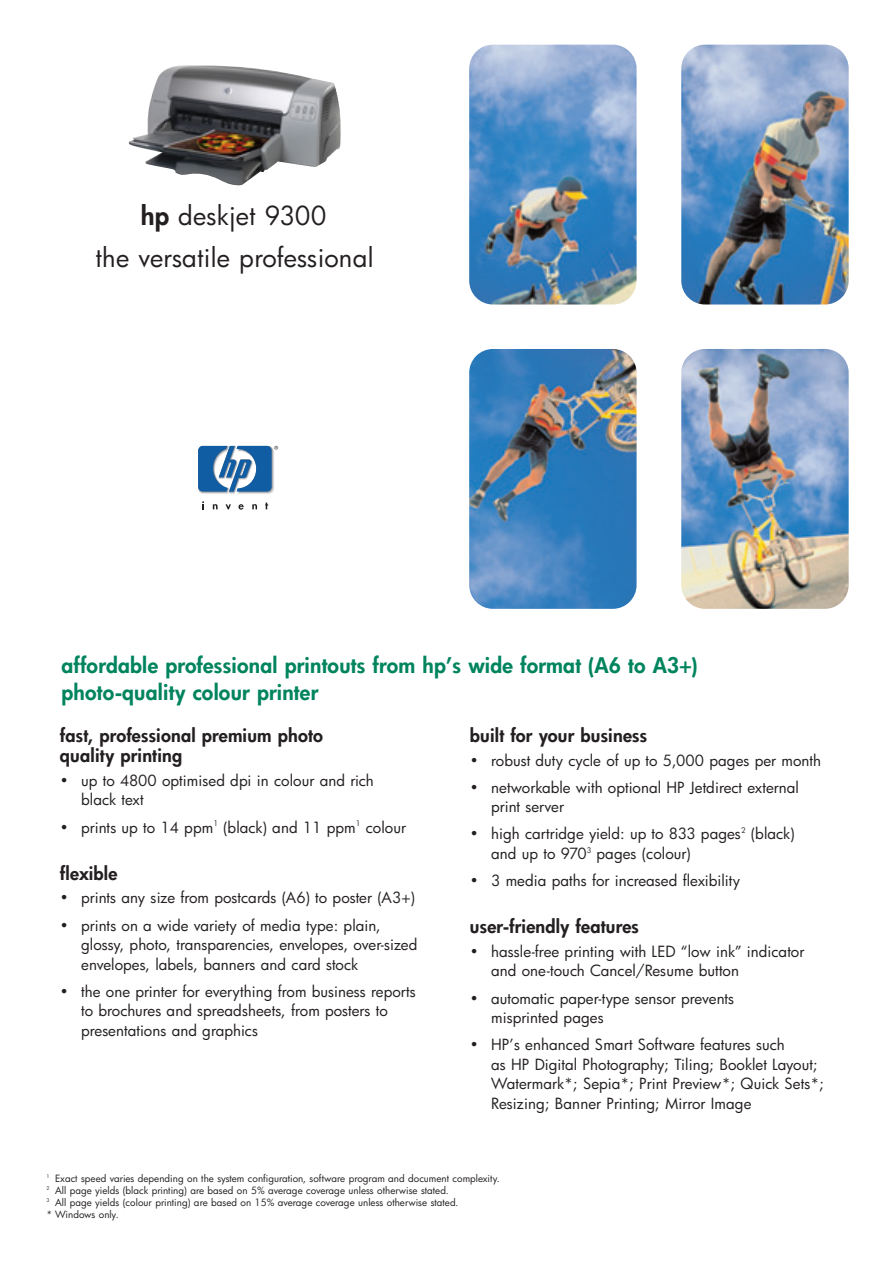
<style>
.page{position:relative;width:894px;height:1263px;background:#fff}
.page>*{position:absolute;margin:0;border:0;box-sizing:border-box;transform-origin:0 0}
.t1{font:25.5px "Futura CE";letter-spacing:.01em;color:#231f20}
.t2{font:800 21px/27px "Futura CE";letter-spacing:.01em;color:#00845e}
.t3{font:800 18px/20.2px "Futura CE";letter-spacing:.01em;color:#231f20}
.t4{font:15px/19.5px "Futura CE";letter-spacing:.005em;color:#231f20}
.t5{font:9.75px/12px "Futura CE";letter-spacing:.005em;color:#231f20}
.s1{font-weight:800}
</style>
<div class="page">
<img style="left:128px;top:65px;width:213px;height:121px">
<img style="left:469px;top:45px;width:168px;height:260px;border-radius:24px">
<img style="left:681px;top:45px;width:168px;height:260px;border-radius:24px">
<img style="left:469px;top:349px;width:168px;height:260px;border-radius:24px">
<img style="left:681px;top:349px;width:168px;height:260px;border-radius:24px">
<svg style="left:226px;top:504px;width:5px;height:5px"></svg>
<svg style="left:213px;top:504px;width:5px;height:5px"></svg>
<svg style="left:252px;top:504px;width:5px;height:5px"></svg>
<svg style="left:202px;top:501px;width:2px;height:8px"></svg>
<svg style="left:238px;top:504px;width:6px;height:6px"></svg>
<svg style="left:265px;top:503px;width:3px;height:6px"></svg>
<svg style="left:198px;top:446px;width:80px;height:48px"></svg>
<h1 class="t1" style="left:141px;top:204px;width:187px"><span class="s1">hp</span> deskjet 9300</h1>
<h1 class="t1" style="left:96px;top:246px;width:279px">the versatile professional</h1>
<h2 class="t2" style="left:61px;top:654px;width:638px">affordable professional printouts from hp’s wide format (A6 to A3+) photo-quality colour printer</h2>
<p class="t3" style="left:60px;top:727px;width:265px">fast, professional premium photo quality printing</p>
<p class="t4" style="left:81px;top:772px;width:294px;text-indent:-21px">• up to 4800 optimised dpi in colour and rich black text</p>
<p class="t4" style="left:60px;top:819px;width:348px">• prints up to 14 ppm<sup>1</sup> (black) and 11 ppm<sup>1</sup> colour</p>
<p class="t3" style="left:60px;top:864px;width:59px">flexible</p>
<p class="t4" style="left:60px;top:889px;width:357px">• prints any size from postcards (A6) to poster (A3+)</p>
<p class="t4" style="left:81px;top:917px;width:338px;text-indent:-21px">• prints on a wide variety of media type: plain, glossy, photo, transparencies, envelopes, over-sized envelopes, labels, banners and card stock</p>
<p class="t4" style="left:81px;top:983px;width:336px;text-indent:-21px">• the one printer for everything from business reports to brochures and spreadsheets, from posters to presentations and graphics</p>
<p class="t3" style="left:470px;top:727px;width:179px">built for your business</p>
<p class="t4" style="left:470px;top:752px;width:353px">• robust duty cycle of up to 5,000 pages per month</p>
<p class="t4" style="left:491px;top:779px;width:309px;text-indent:-21px">• networkable with optional HP Jetdirect external print server</p>
<p class="t4" style="left:491px;top:826px;width:305px;text-indent:-21px">• high cartridge yield: up to 833 pages<sup>2</sup> (black) and up to 970<sup>3</sup> pages (colour)</p>
<p class="t4" style="left:470px;top:872px;width:272px">• 3 media paths for increased flexibility</p>
<p class="t3" style="left:470px;top:918px;width:171px">user-friendly features</p>
<p class="t4" style="left:491px;top:943px;width:315px;text-indent:-21px">• hassle-free printing with LED “low ink” indicator and one-touch Cancel/Resume button</p>
<p class="t4" style="left:491px;top:990px;width:245px;text-indent:-21px">• automatic paper-type sensor prevents misprinted pages</p>
<p class="t4" style="left:491px;top:1036px;width:334px;text-indent:-21px">• HP’s enhanced Smart Software features such<br>as HP Digital Photography; Tiling; Booklet Layout; Watermark*; Sepia*; Print Preview*; Quick Sets*; Resizing; Banner Printing; Mirror Image</p>
<p class="t5" style="left:47px;top:1173px;width:455px"><sup>1</sup> Exact speed varies depending on the system configuration, software program and document complexity.<br><sup>2</sup> All page yields (black printing) are based on 5% average coverage unless otherwise stated.<br><sup>3</sup> All page yields (colour printing) are based on 15% average coverage unless otherwise stated.<br>* Windows only.</p>
</div>
